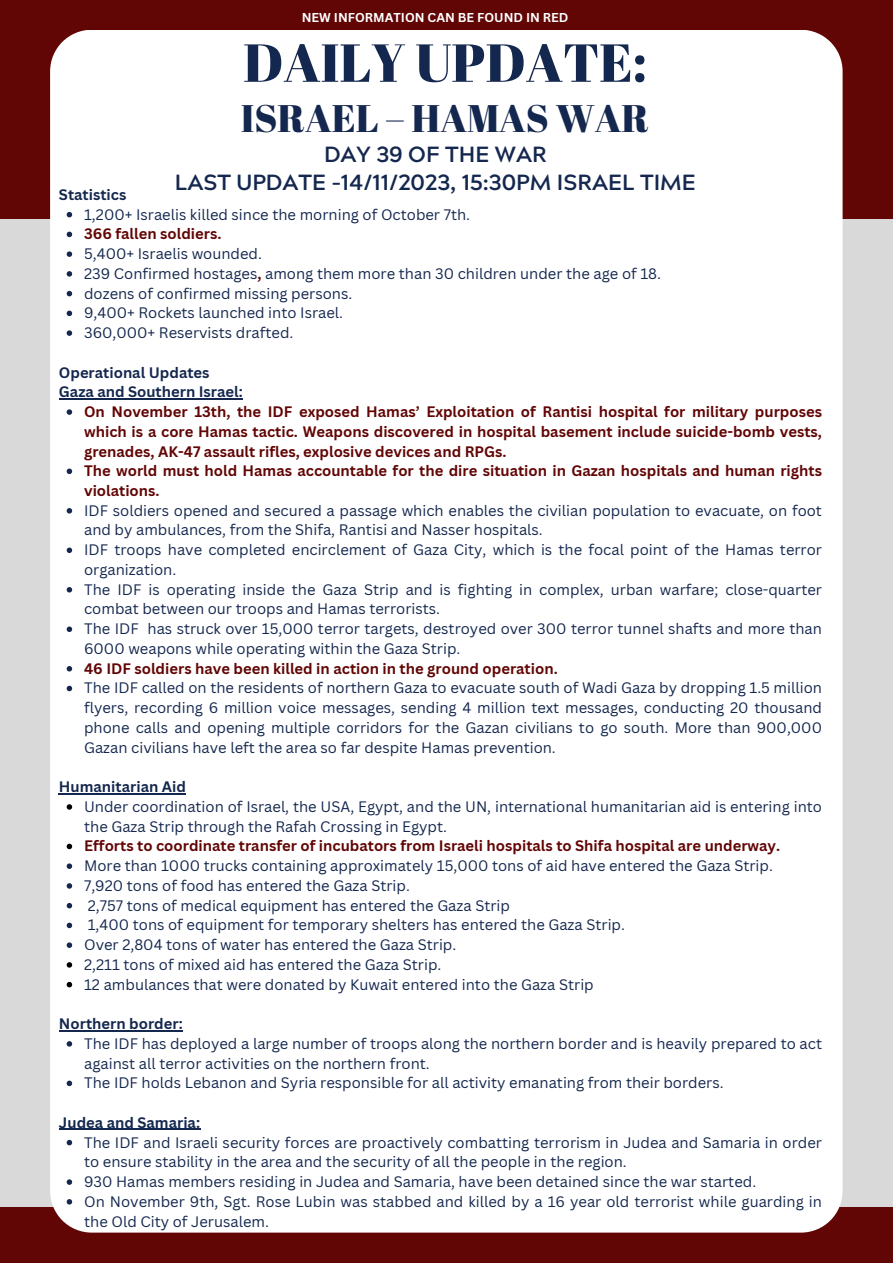
<style>
.page{position:relative;width:893px;height:1264px;background:#fff}
.page>*{position:absolute;margin:0;border:0;box-sizing:border-box;transform-origin:0 0}
.t1{font:53.4px "Abril Fatface";color:#14274e}
.t2{font:38.4px "Abril Fatface";color:#14274e}
.t3{font:900 26.25px "Agrandir";color:#14274e}
.t4{font:700 21.9px "Acherus Grotesque";color:#14274e}
.t5{font:800 15px "Lato";color:#14274e}
.t6{font:14.7px/19.8px "Canva Sans";color:#14274e}
.t7{font:700 14.7px/19.8px "Canva Sans";color:#620505;text-align:justify}
.t8{font:700 14.7px "Canva Sans";color:#14274e}
.t9{font:700 12.6px "Canva Sans";color:#fff}
.s1{font-weight:700;color:#620505}
</style>
<div class="page">
<div style="left:0;top:0;width:892px;height:1262px;background:#d9d9d9"></div>
<div style="left:0;top:0;width:892px;height:219px;background:#620505"></div>
<div style="left:0;top:1207px;width:892px;height:55px;background:#620505"></div>
<div style="left:50px;top:30px;width:792px;height:1202px;background:#fff"></div>
<svg style="left:67px;top:212px;width:5px;height:5px"></svg>
<svg style="left:67px;top:232px;width:5px;height:5px"></svg>
<svg style="left:67px;top:251px;width:5px;height:6px"></svg>
<svg style="left:67px;top:271px;width:5px;height:5px"></svg>
<svg style="left:67px;top:291px;width:5px;height:5px"></svg>
<svg style="left:67px;top:310px;width:5px;height:6px"></svg>
<svg style="left:67px;top:330px;width:5px;height:6px"></svg>
<svg style="left:67px;top:409px;width:5px;height:6px"></svg>
<svg style="left:67px;top:468px;width:5px;height:6px"></svg>
<svg style="left:67px;top:508px;width:5px;height:5px"></svg>
<svg style="left:67px;top:547px;width:5px;height:6px"></svg>
<svg style="left:67px;top:587px;width:5px;height:5px"></svg>
<svg style="left:67px;top:626px;width:5px;height:6px"></svg>
<svg style="left:67px;top:666px;width:5px;height:5px"></svg>
<svg style="left:67px;top:685px;width:5px;height:6px"></svg>
<svg style="left:67px;top:804px;width:5px;height:5px"></svg>
<svg style="left:67px;top:843px;width:5px;height:6px"></svg>
<svg style="left:67px;top:863px;width:5px;height:6px"></svg>
<svg style="left:67px;top:883px;width:5px;height:5px"></svg>
<svg style="left:67px;top:903px;width:5px;height:5px"></svg>
<svg style="left:67px;top:922px;width:5px;height:6px"></svg>
<svg style="left:67px;top:942px;width:5px;height:5px"></svg>
<svg style="left:67px;top:962px;width:5px;height:5px"></svg>
<svg style="left:67px;top:981px;width:5px;height:6px"></svg>
<svg style="left:67px;top:1041px;width:5px;height:5px"></svg>
<svg style="left:67px;top:1080px;width:5px;height:6px"></svg>
<svg style="left:67px;top:1139px;width:5px;height:6px"></svg>
<svg style="left:67px;top:1179px;width:5px;height:5px"></svg>
<svg style="left:67px;top:1199px;width:5px;height:5px"></svg>
<hr style="left:59px;top:398px;width:184px;height:1px;background:#14274e">
<hr style="left:59px;top:793px;width:127px;height:1px;background:#14274e">
<hr style="left:59px;top:1030px;width:124px;height:1px;background:#14274e">
<hr style="left:59px;top:1128px;width:141px;height:1px;background:#14274e">
<p class="t9" style="left:302px;top:9px;width:268px">NEW INFORMATION CAN BE FOUND IN RED</p>
<p class="t1" style="left:243px;top:25px;width:405px">DAILY UPDATE:</p>
<p class="t2" style="left:241px;top:92px;width:410px">ISRAEL – HAMAS WAR</p>
<p class="t4" style="left:324px;top:146px;width:224px">DAY 39 OF THE WAR</p>
<p class="t4" style="left:175px;top:174px;width:522px">LAST UPDATE –14/11/2023, 15:30PM ISRAEL TIME</p>
<p class="t6" style="left:84px;top:204px;width:387px">1,200+ Israelis killed since the morning of October 7th.</p>
<p class="t7" style="left:84px;top:224px;width:139px">366 fallen soldiers.</p>
<p class="t6" style="left:84px;top:243px;width:179px">5,400+ Israelis wounded.</p>
<p class="t6" style="left:84px;top:263px;width:578px">239 Confirmed hostages<span class="s1">,</span> among them more than 30 children under the age of 18.</p>
<p class="t6" style="left:84px;top:283px;width:270px">dozens of confirmed missing persons.</p>
<p class="t6" style="left:84px;top:303px;width:260px">9,400+ Rockets launched into Israel.</p>
<p class="t6" style="left:84px;top:322px;width:211px">360,000+ Reservists drafted.</p>
<p class="t8" style="left:59px;top:184px;width:69px">Statistics</p>
<p class="t3" style="left:221px;top:273px;width:145px">DESCRIBE</p>
<p class="t5" style="left:221px;top:307px;width:218px">What does the voice sound like?</p>
<p class="t8" style="left:59px;top:362px;width:152px">Operational Updates</p>
<p class="t8" style="left:59px;top:381px;width:185px">Gaza and Southern Israel:</p>
<p class="t7" style="left:84px;top:401px;width:739px">On November 13th, the IDF exposed Hamas’ Exploitation of Rantisi hospital for military purposes which is a core Hamas tactic. Weapons discovered in hospital basement include suicide-bomb vests, grenades, AK-47 assault rifles, explosive devices and RPGs.</p>
<p class="t7" style="left:84px;top:460px;width:739px">The world must hold Hamas accountable for the dire situation in Gazan hospitals and human rights violations.</p>
<p class="t6" style="left:84px;top:500px;width:739px">IDF soldiers opened and secured a passage which enables the civilian population to evacuate, on foot and by ambulances, from the Shifa, Rantisi and Nasser hospitals.</p>
<p class="t6" style="left:84px;top:539px;width:739px">IDF troops have completed encirclement of Gaza City, which is the focal point of the Hamas terror organization.</p>
<p class="t6" style="left:84px;top:579px;width:739px">The IDF is operating inside the Gaza Strip and is fighting in complex, urban warfare; close-quarter combat between our troops and Hamas terrorists.</p>
<p class="t6" style="left:84px;top:618px;width:739px">The IDF has struck over 15,000 terror targets, destroyed over 300 terror tunnel shafts and more than<br>6000 weapons while operating within the Gaza Strip.</p>
<p class="t7" style="left:84px;top:658px;width:475px">46 IDF soldiers have been killed in action in the ground operation.</p>
<p class="t6" style="left:84px;top:678px;width:739px;text-align:justify">The IDF called on the residents of northern Gaza to evacuate south of Wadi Gaza by dropping 1.5 million flyers, recording 6 million voice messages, sending 4 million text messages, conducting 20 thousand phone calls and opening multiple corridors for the Gazan civilians to go south. More than 900,000<br>Gazan civilians have left the area so far despite Hamas prevention.</p>
<p class="t8" style="left:59px;top:776px;width:128px">Humanitarian Aid</p>
<p class="t6" style="left:84px;top:796px;width:739px">Under coordination of Israel, the USA, Egypt, and the UN, international humanitarian aid is entering into the Gaza Strip through the Rafah Crossing in Egypt.</p>
<p class="t7" style="left:84px;top:835px;width:697px">Efforts to coordinate transfer of incubators from Israeli hospitals to Shifa hospital are underway.</p>
<p class="t6" style="left:84px;top:855px;width:690px">More than 1000 trucks containing approximately 15,000 tons of aid have entered the Gaza Strip.</p>
<p class="t6" style="left:84px;top:875px;width:327px">7,920 tons of food has entered the Gaza Strip.</p>
<p class="t6" style="left:88px;top:895px;width:424px">2,757 tons of medical equipment has entered the Gaza Strip</p>
<p class="t6" style="left:88px;top:914px;width:538px">1,400 tons of equipment for temporary shelters has entered the Gaza Strip.</p>
<p class="t6" style="left:84px;top:934px;width:374px">Over 2,804 tons of water has entered the Gaza Strip.</p>
<p class="t6" style="left:84px;top:954px;width:359px">2,211 tons of mixed aid has entered the Gaza Strip.</p>
<p class="t6" style="left:84px;top:974px;width:511px">12 ambulances that were donated by Kuwait entered into the Gaza Strip</p>
<p class="t8" style="left:59px;top:1013px;width:125px">Northern border:</p>
<p class="t6" style="left:84px;top:1033px;width:739px">The IDF has deployed a large number of troops along the northern border and is heavily prepared to act against all terror activities on the northern front.</p>
<p class="t6" style="left:84px;top:1072px;width:641px">The IDF holds Lebanon and Syria responsible for all activity emanating from their borders.</p>
<p class="t8" style="left:59px;top:1112px;width:143px">Judea and Samaria:</p>
<p class="t6" style="left:84px;top:1131px;width:739px">The IDF and Israeli security forces are proactively combatting terrorism in Judea and Samaria in order to ensure stability in the area and the security of all the people in the region.</p>
<p class="t6" style="left:84px;top:1171px;width:673px">930 Hamas members residing in Judea and Samaria, have been detained since the war started.</p>
<p class="t6" style="left:84px;top:1191px;width:739px">On November 9th, Sgt. Rose Lubin was stabbed and killed by a 16 year old terrorist while guarding in the Old City of Jerusalem.</p>
</div>
